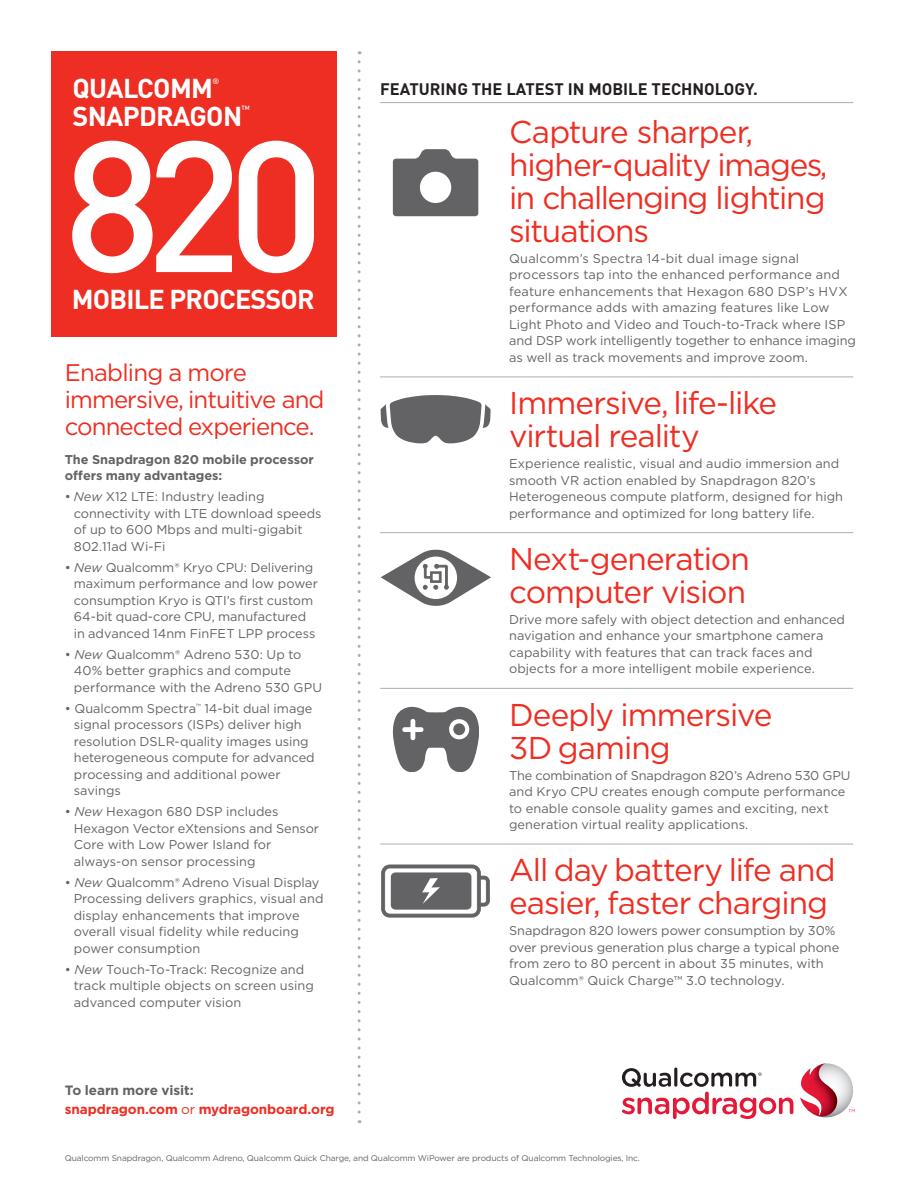
<style>
.page{position:relative;width:918px;height:1188px;background:#fff}
.page>*{position:absolute;margin:0;border:0;box-sizing:border-box;transform-origin:0 0}
.t1{font:500 183px "DIN";color:#fff}
.t2{font:31.5px/33px "Gotham";letter-spacing:-.035em;color:#ee2e22}
.t3{font:700 27px "DIN";letter-spacing:-.03em;color:#fff}
.t4{font:24px/27px "Gotham";letter-spacing:-.04em;color:#ee2e22}
.t5{font:700 16.5px "DIN";color:#231f20}
.t6{font:700 13.5px/19.5px "Gotham";letter-spacing:-.01em;color:#ee2e22}
.t7{font:12.75px/16.5px "Gotham";color:#636366}
.t8{font:700 12.75px/16.5px "Gotham";letter-spacing:-.005em;color:#636366}
.t9{font:8.25px "Gotham";letter-spacing:-.015em;color:#636366}
.t10{font:500 7.8px "DIN";color:#fff}
.t11{font:500 6.15px "DIN";color:#fff}
.s1{font-style:italic}
.s2{color:#636366}
.s3{font-weight:400}
</style>
<div class="page">
<hr style="left:380px;top:102px;width:473px;height:1px;background:#adaeb2">
<svg style="left:393px;top:149px;width:85px;height:67px"></svg>
<div style="left:51px;top:51px;width:285px;height:285px;background:#ee2e22"></div>
<svg style="left:358px;top:62px;width:3px;height:1061px"></svg>
<hr style="left:380px;top:377px;width:473px;height:1px;background:#adaeb2">
<hr style="left:380px;top:532px;width:473px;height:1px;background:#adaeb2">
<hr style="left:380px;top:688px;width:473px;height:1px;background:#adaeb2">
<hr style="left:380px;top:844px;width:473px;height:1px;background:#adaeb2">
<svg style="left:800px;top:1063px;width:55px;height:54px"></svg>
<svg style="left:622px;top:1068px;width:171px;height:51px"></svg>
<svg style="left:381px;top:395px;width:110px;height:49px"></svg>
<svg style="left:393px;top:707px;width:86px;height:65px"></svg>
<div style="left:453px;top:723px;width:12px;height:12px;background:#636366;border-radius:50%"></div>
<svg style="left:381px;top:865px;width:109px;height:53px"></svg>
<svg style="left:381px;top:550px;width:110px;height:56px"></svg>
<h3 class="t3" style="left:72px;top:70px;width:142px">QUALCOMM</h3>
<p class="t10" style="left:212px;top:76px;width:8px">®</p>
<h3 class="t3" style="left:72px;top:98px;width:171px">SNAPDRAGON</h3>
<p class="t11" style="left:242px;top:104px;width:10px">TM</p>
<h1 class="t1" style="left:64px;top:89px;width:263px">820</h1>
<h3 class="t3" style="left:72px;top:282px;width:245px">MOBILE PROCESSOR</h3>
<h3 class="t4" style="left:65px;top:358px;width:261px">Enabling a more immersive, intuitive and connected experience.</h3>
<p class="t8" style="left:65px;top:451px;width:251px">The Snapdragon 820 mobile processor offers many advantages:</p>
<p class="t7" style="left:74px;top:488px;width:249px;text-indent:-9px">• <span class="s1">New</span> X12 LTE: Industry leading connectivity with LTE download speeds of up to 600 Mbps and multi-gigabit<br>802.11ad Wi-Fi</p>
<p class="t7" style="left:74px;top:559px;width:246px;text-indent:-9px">• <span class="s1">New</span> Qualcomm® Kryo CPU: Delivering maximum performance and low power consumption Kryo is QTI’s first custom 64-bit quad-core CPU, manufactured in advanced 14nm FinFET LPP process</p>
<p class="t7" style="left:74px;top:646px;width:250px;text-indent:-9px">• <span class="s1">New</span> Qualcomm® Adreno 530: Up to<br>40% better graphics and compute performance with the Adreno 530 GPU</p>
<p class="t7" style="left:74px;top:700px;width:242px;text-indent:-9px">• Qualcomm Spectra<sup>™</sup> 14-bit dual image signal processors (ISPs) deliver high resolution DSLR-quality images using heterogeneous compute for advanced processing and additional power savings</p>
<p class="t7" style="left:74px;top:803px;width:247px;text-indent:-9px">• <span class="s1">New</span> Hexagon 680 DSP includes<br>Hexagon Vector eXtensions and Sensor<br>Core with Low Power Island for always-on sensor processing</p>
<p class="t7" style="left:74px;top:874px;width:251px;text-indent:-9px">• <span class="s1">New</span> Qualcomm® Adreno Visual Display Processing delivers graphics, visual and display enhancements that improve overall visual fidelity while reducing power consumption</p>
<p class="t7" style="left:74px;top:961px;width:242px;text-indent:-9px">• <span class="s1">New</span> Touch-To-Track: Recognize and track multiple objects on screen using advanced computer vision</p>
<p class="t6" style="left:65px;top:1080px;width:271px"><span class="s2">To learn more visit:<br></span>snapdragon.com <span class="s3">or</span> mydragonboard.org</p>
<p class="t5" style="left:380px;top:78px;width:379px">FEATURING THE LATEST IN MOBILE TECHNOLOGY.</p>
<h2 class="t2" style="left:509px;top:115px;width:320px">Capture sharper, higher-quality images, in challenging lighting situations</h2>
<p class="t7" style="left:509px;top:250px;width:348px">Qualcomm’s Spectra 14-bit dual image signal processors tap into the enhanced performance and feature enhancements that Hexagon 680 DSP’s HVX performance adds with amazing features like Low Light Photo and Video and Touch-to-Track where ISP and DSP work intelligently together to enhance imaging as well as track movements and improve zoom.</p>
<h2 class="t2" style="left:509px;top:386px;width:270px">Immersive, life-like virtual reality</h2>
<p class="t7" style="left:509px;top:455px;width:336px">Experience realistic, visual and audio immersion and smooth VR action enabled by Snapdragon 820’s Heterogeneous compute platform, designed for high performance and optimized for long battery life.</p>
<h2 class="t2" style="left:509px;top:542px;width:242px">Next-generation computer vision</h2>
<p class="t7" style="left:509px;top:611px;width:337px">Drive more safely with object detection and enhanced navigation and enhance your smartphone camera capability with features that can track faces and objects for a more intelligent mobile experience.</p>
<h2 class="t2" style="left:509px;top:697px;width:265px">Deeply immersive<br>3D gaming</h2>
<p class="t7" style="left:509px;top:767px;width:343px">The combination of Snapdragon 820’s Adreno 530 GPU and Kryo CPU creates enough compute performance to enable console quality games and exciting, next generation virtual reality applications.</p>
<h2 class="t2" style="left:509px;top:853px;width:328px">All day battery life and easier, faster charging</h2>
<p class="t7" style="left:509px;top:922px;width:332px">Snapdragon 820 lowers power consumption by 30% over previous generation plus charge a typical phone from zero to 80 percent in about 35 minutes, with Qualcomm® Quick Charge™ 3.0 technology.</p>
<p class="t9" style="left:65px;top:1153px;width:577px">Qualcomm Snapdragon, Qualcomm Adreno, Qualcomm Quick Charge, and Qualcomm WiPower are products of Qualcomm Technologies, Inc.</p>
</div>
